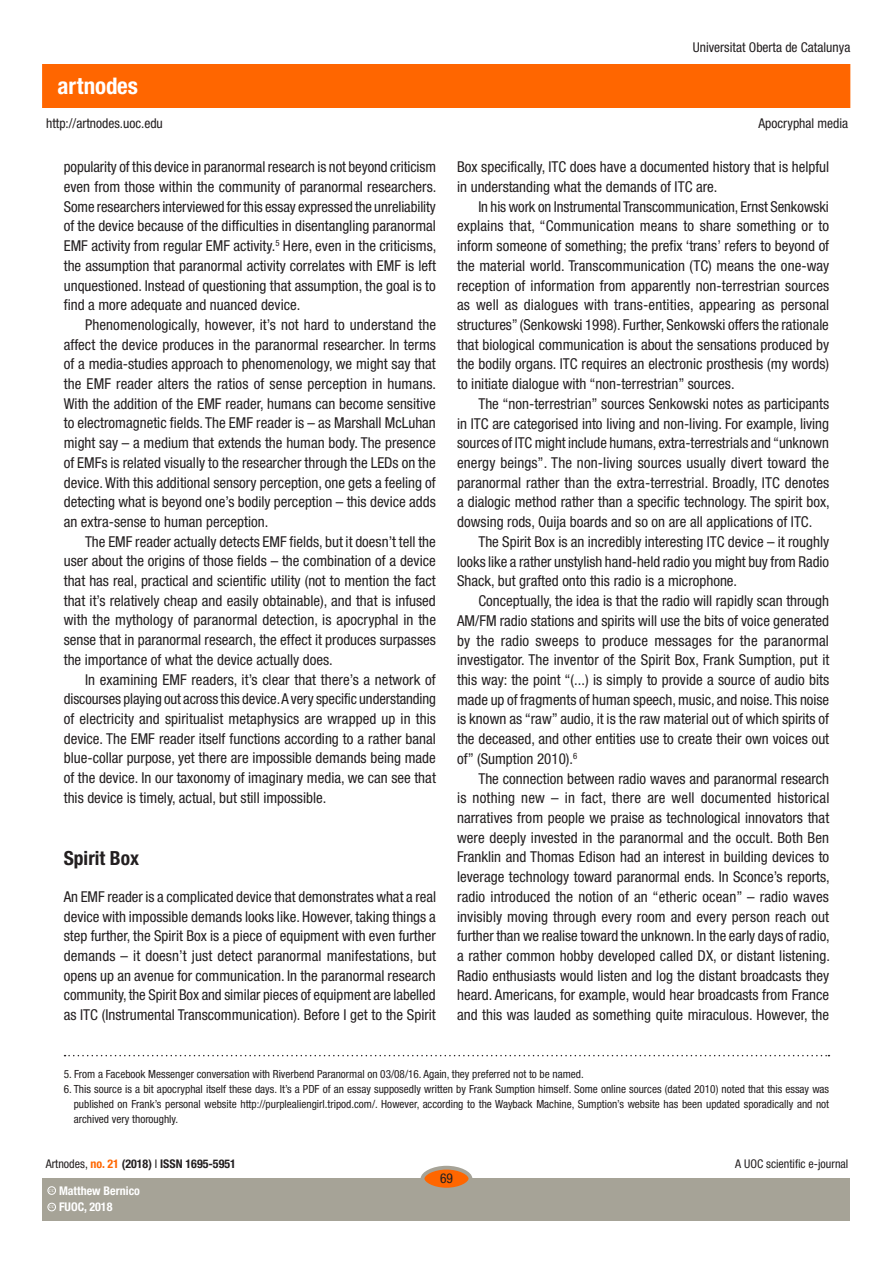
<style>
.page{position:relative;width:893px;height:1263px;background:#fff}
.page>*{position:absolute;margin:0;border:0;box-sizing:border-box;transform-origin:0 0}
.t1{font:700 condensed 22.95px "Helvetica Neue LT Std";color:#fff}
.SUBTITOLS{font:700 condensed 19.5px "Helvetica Neue LT Std";color:#231f20}
.text_general{font:condensed 15px/19.6px "Helvetica Neue LT Std";color:#231f20;text-align:justify}
.text_general_primerp{font:condensed 15px/19.6px "Helvetica Neue LT Std";color:#231f20;text-align:justify}
.t2{font:condensed 13.5px "Helvetica Neue LT Std";color:#231f20}
.t3{font:700 condensed 12px "Helvetica Neue LT Std";color:#231f20}
.t4{font:condensed 12px "Helvetica Neue LT Std";color:#231f20}
.t5{font:700 condensed 12px "Helvetica Neue LT Std";color:#fff}
._05_NOTASRESTO{font:condensed 11.25px/15px "Helvetica Neue LT Std";color:#231f20;text-align:justify}
._04_NOTAS1{font:condensed 11.25px "Helvetica Neue LT Std";color:#231f20}
.t6{font:600 3.9px "Adobe Caslon Pro";color:#fff}
.s1{font-weight:400}
.s2{color:#f60}
</style>
<div class="page">
<div style="left:43px;top:65px;width:807px;height:42px;background:#f60"></div>
<div style="left:43px;top:1178px;width:807px;height:42px;background:#a6a397"></div>
<div style="left:422px;top:1168px;width:48px;height:21px;background:#f60;border-radius:50%"></div>
<div style="left:421px;top:1166px;width:51px;height:25px;border:4px solid #a6a397;border-radius:50%"></div>
<div style="left:48px;top:1203px;width:8px;height:8px;border:1px solid #fff;border-radius:50%"></div>
<div style="left:48px;top:1186px;width:8px;height:8px;border:1px solid #fff;border-radius:50%"></div>
<svg style="left:65px;top:1055px;width:764px;height:1px"></svg>
<h1 class="t1" style="left:58px;top:72px;width:82px">artnodes</h1>
<p class="t2" style="left:46px;top:115px;width:118px">http://artnodes.uoc.edu</p>
<p class="text_general" style="left:64px;top:157px;width:374px">popularity of this device in paranormal research is not beyond criticism even from those within the community of paranormal researchers.<br>Some researchers interviewed for this essay expressed the unreliability of the device because of the difficulties in disentangling paranormal EMF activity from regular EMF activity.<sup>5</sup> Here, even in the criticisms, the assumption that paranormal activity correlates with EMF is left unquestioned. Instead of questioning that assumption, the goal is to find a more adequate and nuanced device.</p>
<p class="text_general" style="left:64px;top:315px;width:374px;text-indent:21px">Phenomenologically, however, it’s not hard to understand the affect the device produces in the paranormal researcher. In terms of a media-studies approach to phenomenology, we might say that the EMF reader alters the ratios of sense perception in humans.<br>With the addition of the EMF reader, humans can become sensitive to electromagnetic fields. The EMF reader is – as Marshall McLuhan might say – a medium that extends the human body. The presence of EMFs is related visually to the researcher through the LEDs on the device. With this additional sensory perception, one gets a feeling of detecting what is beyond one’s bodily perception – this device adds an extra-sense to human perception.</p>
<p class="text_general" style="left:64px;top:531px;width:374px;text-indent:21px">The EMF reader actually detects EMF fields, but it doesn’t tell the user about the origins of those fields – the combination of a device that has real, practical and scientific utility (not to mention the fact that it’s relatively cheap and easily obtainable), and that is infused with the mythology of paranormal detection, is apocryphal in the sense that in paranormal research, the effect it produces surpasses the importance of what the device actually does.</p>
<p class="text_general" style="left:64px;top:669px;width:374px;text-indent:21px">In examining EMF readers, it’s clear that there’s a network of discourses playing out across this device. A very specific understanding of electricity and spiritualist metaphysics are wrapped up in this device. The EMF reader itself functions according to a rather banal blue-collar purpose, yet there are impossible demands being made of the device. In our taxonomy of imaginary media, we can see that this device is timely, actual, but still impossible.</p>
<p class="SUBTITOLS" style="left:64px;top:846px;width:77px">Spirit Box</p>
<p class="text_general_primerp" style="left:64px;top:887px;width:374px">An EMF reader is a complicated device that demonstrates what a real device with impossible demands looks like. However, taking things a step further, the Spirit Box is a piece of equipment with even further demands – it doesn’t just detect paranormal manifestations, but opens up an avenue for communication. In the paranormal research community, the Spirit Box and similar pieces of equipment are labelled as ITC (Instrumental Transcommunication). Before I get to the Spirit</p>
<p class="t2" style="left:693px;top:40px;width:159px">Universitat Oberta de Catalunya</p>
<p class="t2" style="left:758px;top:115px;width:91px">Apocryphal media</p>
<p class="text_general_primerp" style="left:457px;top:157px;width:374px">Box specifically, ITC does have a documented history that is helpful in understanding what the demands of ITC are.</p>
<p class="text_general" style="left:457px;top:196px;width:374px;text-indent:21px">In his work on Instrumental Transcommunication, Ernst Senkowski explains that, “Communication means to share something or to inform someone of something; the prefix ‘trans’ refers to beyond of the material world. Transcommunication (TC) means the one-way reception of information from apparently non-terrestrian sources as well as dialogues with trans-entities, appearing as personal structures” (Senkowski 1998). Further, Senkowski offers the rationale that biological communication is about the sensations produced by the bodily organs. ITC requires an electronic prosthesis (my words) to initiate dialogue with “non-terrestrian” sources.</p>
<p class="text_general" style="left:457px;top:394px;width:374px;text-indent:21px">The “non-terrestrian” sources Senkowski notes as participants in ITC are categorised into living and non-living. For example, living sources of ITC might include humans, extra-terrestrials and “unknown energy beings”. The non-living sources usually divert toward the paranormal rather than the extra-terrestrial. Broadly, ITC denotes a dialogic method rather than a specific technology. The spirit box, dowsing rods, Ouija boards and so on are all applications of ITC.</p>
<p class="text_general" style="left:457px;top:532px;width:374px;text-indent:21px">The Spirit Box is an incredibly interesting ITC device – it roughly looks like a rather unstylish hand-held radio you might buy from Radio Shack, but grafted onto this radio is a microphone.</p>
<p class="text_general" style="left:457px;top:591px;width:374px;text-indent:21px">Conceptually, the idea is that the radio will rapidly scan through AM/FM radio stations and spirits will use the bits of voice generated by the radio sweeps to produce messages for the paranormal investigator. The inventor of the Spirit Box, Frank Sumption, put it this way: the point “(...) is simply to provide a source of audio bits made up of fragments of human speech, music, and noise. This noise is known as “raw” audio, it is the raw material out of which spirits of the deceased, and other entities use to create their own voices out of” (Sumption 2010).<sup>6</sup></p>
<p class="text_general" style="left:457px;top:768px;width:374px;text-indent:21px">The connection between radio waves and paranormal research is nothing new – in fact, there are well documented historical narratives from people we praise as technological innovators that were deeply invested in the paranormal and the occult. Both Ben Franklin and Thomas Edison had an interest in building devices to leverage technology toward paranormal ends. In Sconce’s reports, radio introduced the notion of an “etheric ocean” – radio waves invisibly moving through every room and every person reach out further than we realise toward the unknown. In the early days of radio, a rather common hobby developed called DX, or distant listening.<br>Radio enthusiasts would listen and log the distant broadcasts they heard. Americans, for example, would hear broadcasts from France and this was lauded as something quite miraculous. However, the</p>
<p class="_04_NOTAS1" style="left:64px;top:1067px;width:521px">5. From a Facebook Messenger conversation with Riverbend Paranormal on 03/08/16. Again, they preferred not to be named.</p>
<p class="_05_NOTASRESTO" style="left:74px;top:1081px;width:757px;text-indent:-10px">6. This source is a bit apocryphal itself these days. It’s a PDF of an essay supposedly written by Frank Sumption himself. Some online sources (dated 2010) noted that this essay was published on Frank’s personal website http://purplealiengirl.tripod.com/. However, according to the Wayback Machine, Sumption’s website has been updated sporadically and not archived very thoroughly.</p>
<p class="t3" style="left:46px;top:1157px;width:192px"><span class="s1">Artnodes,</span> <span class="s2">no. 21</span> (2018) <span class="s1">I</span> ISSN 1695-5951</p>
<p class="t6" style="left:49px;top:1205px;width:7px">CC</p>
<p class="t5" style="left:59px;top:1200px;width:55px">FUOC, 2018</p>
<p class="t5" style="left:59px;top:1183px;width:83px">Matthew Bernico</p>
<p class="t6" style="left:49px;top:1188px;width:7px">CC</p>
<p class="t2" style="left:440px;top:1171px;width:14px">69</p>
<p class="t4" style="left:735px;top:1157px;width:115px">A UOC scientific e-journal</p>
</div>
